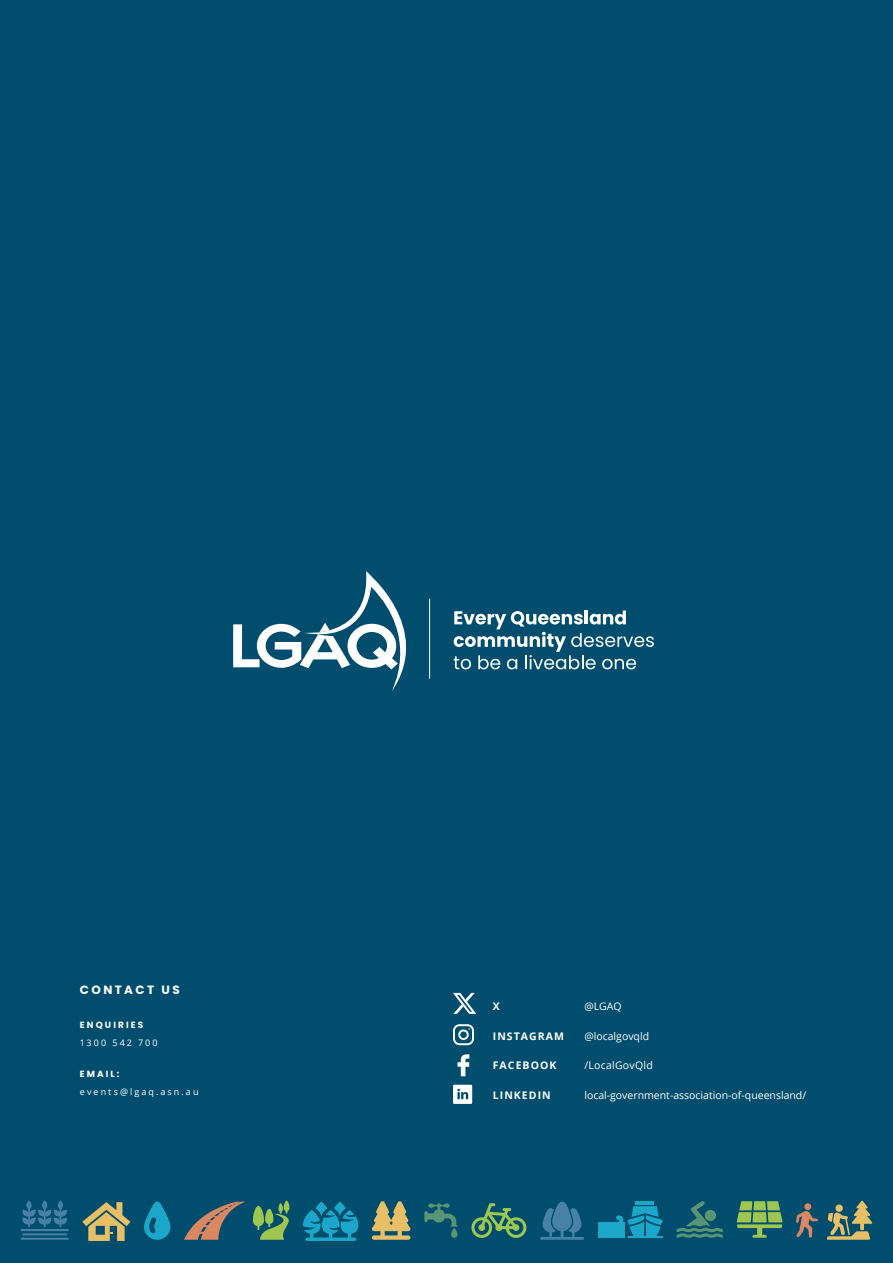
<style>
.page{position:relative;width:893px;height:1263px;background:#004d6d}
.page>*{position:absolute;margin:0;border:0;box-sizing:border-box;transform-origin:0 0}
.t1{font:700 12px "Poppins";letter-spacing:.2em;color:#fff}
.Paragraph_Style_1{font:10.5px "Open Sans";color:#fff}
.Paragraph_Style_1-2{font:700 10.5px "Open Sans";letter-spacing:.1em;color:#fff}
.Paragraph_Style_1-3{font:10.5px "Open Sans";letter-spacing:.025em;color:#fff}
.Caption_1{font:9px "Open Sans";letter-spacing:.225em;color:#fff}
.Caption_1-2{font:700 9px "Poppins";letter-spacing:.235em;color:#fff}
</style>
<div class="page">
<svg style="left:454px;top:610px;width:200px;height:59px"></svg>
<svg style="left:233px;top:571px;width:198px;height:120px"></svg>
<svg style="left:453px;top:1024px;width:21px;height:21px"></svg>
<svg style="left:457px;top:1054px;width:12px;height:22px"></svg>
<svg style="left:453px;top:1085px;width:19px;height:19px"></svg>
<svg style="left:453px;top:993px;width:23px;height:21px"></svg>
<svg style="left:471px;top:1203px;width:55px;height:35px"></svg>
<svg style="left:676px;top:1201px;width:47px;height:37px"></svg>
<svg style="left:372px;top:1201px;width:39px;height:39px"></svg>
<div style="left:804px;top:1203px;width:7px;height:7px;background:#db8761;border-radius:50%"></div>
<svg style="left:796px;top:1211px;width:22px;height:27px"></svg>
<svg style="left:303px;top:1201px;width:55px;height:40px"></svg>
<svg style="left:253px;top:1200px;width:37px;height:40px"></svg>
<hr style="left:635px;top:1201px;width:19px;height:3px;background:#1ca6c7">
<div style="left:598px;top:1222px;width:27px;height:16px;background:#1ca6c7"></div>
<svg style="left:616px;top:1206px;width:47px;height:30px"></svg>
<hr style="left:628px;top:1236px;width:34px;height:2px;background:#1ca6c7">
<svg style="left:424px;top:1203px;width:34px;height:35px"></svg>
<svg style="left:82px;top:1202px;width:48px;height:39px"></svg>
<svg style="left:144px;top:1201px;width:27px;height:39px"></svg>
<svg style="left:184px;top:1201px;width:62px;height:39px"></svg>
<svg style="left:22px;top:1200px;width:45px;height:27px"></svg>
<hr style="left:22px;top:1233px;width:45px;height:2px;background:#4782a6">
<hr style="left:21px;top:1238px;width:48px;height:2px;background:#4782a6">
<hr style="left:21px;top:1229px;width:48px;height:2px;background:#4782a6">
<svg style="left:737px;top:1201px;width:46px;height:37px"></svg>
<svg style="left:827px;top:1200px;width:46px;height:40px"></svg>
<svg style="left:540px;top:1201px;width:44px;height:39px"></svg>
<p class="t1" style="left:80px;top:982px;width:101px">CONTACT US</p>
<p class="Caption_1-2" style="left:80px;top:1019px;width:65px">ENQUIRIES</p>
<p class="Caption_1" style="left:80px;top:1036px;width:79px">1300 542 700</p>
<p class="Caption_1-2" style="left:80px;top:1069px;width:41px">EMAIL:</p>
<p class="Caption_1" style="left:80px;top:1086px;width:120px">events@lgaq.asn.au</p>
<p class="Paragraph_Style_1-2" style="left:493px;top:999px;width:9px">X</p>
<p class="Paragraph_Style_1" style="left:584px;top:999px;width:39px">@LGAQ</p>
<p class="Paragraph_Style_1-2" style="left:493px;top:1028px;width:73px">INSTAGRAM</p>
<p class="Paragraph_Style_1" style="left:584px;top:1029px;width:66px">@localgovqld</p>
<p class="Paragraph_Style_1-2" style="left:493px;top:1058px;width:65px">FACEBOOK</p>
<p class="Paragraph_Style_1-3" style="left:584px;top:1058px;width:70px">/LocalGovQld</p>
<p class="Paragraph_Style_1-2" style="left:493px;top:1087px;width:59px">LINKEDIN</p>
<p class="Paragraph_Style_1" style="left:584px;top:1088px;width:223px">local-government-association-of-queensland/</p>
</div>
